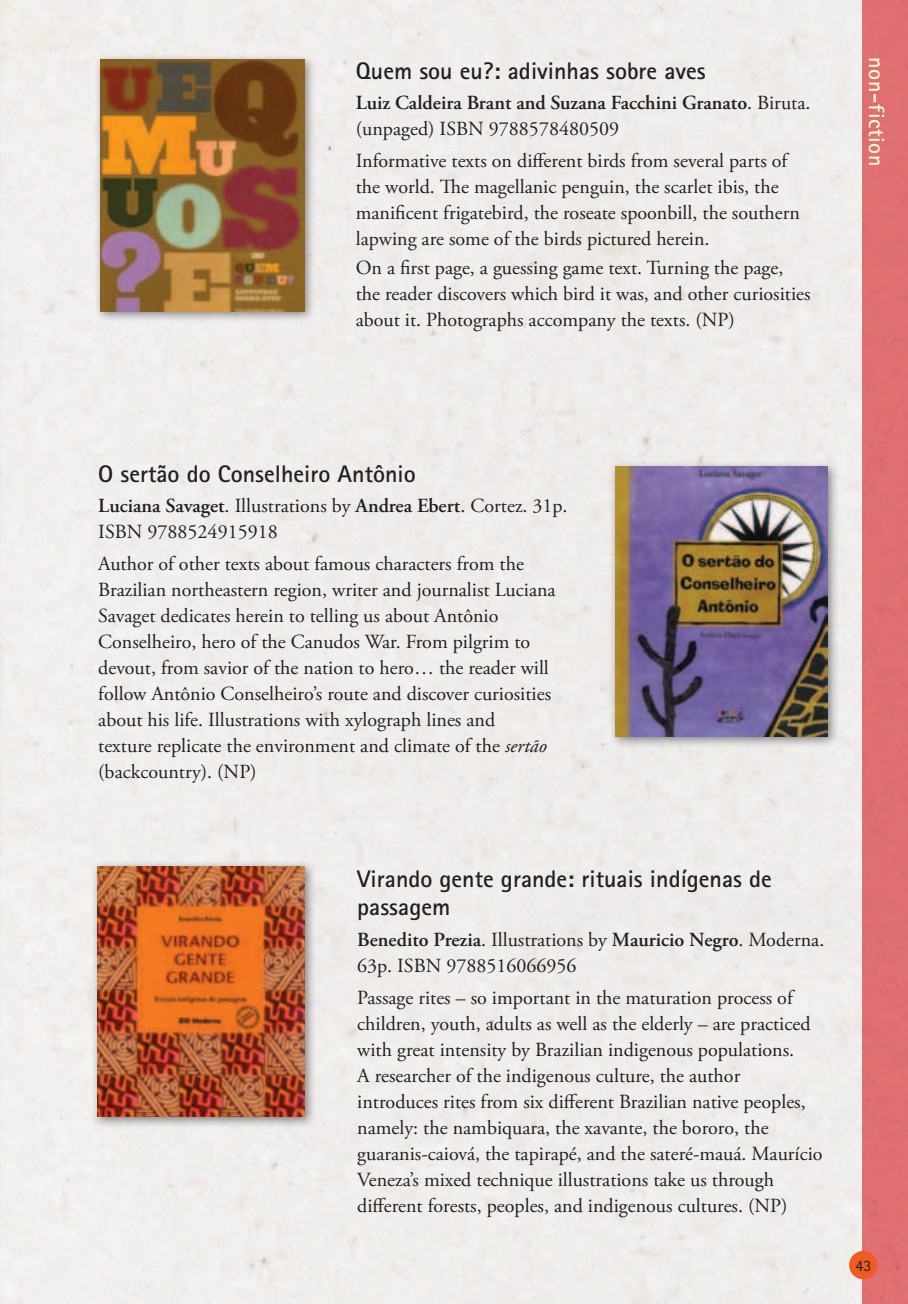
<style>
.page{position:relative;width:908px;height:1304px;background:#fff}
.page>*{position:absolute;margin:0;border:0;box-sizing:border-box;transform-origin:0 0}
.t1{font:700 24px/28px "Rotis Sans Serif";color:#231f20}
.t2{font:700 22px "Rotis Sans Serif";letter-spacing:.025em;color:#fffcd5}
.t3{font:20px/26px "Adobe Garamond Pro";color:#231f20}
.t4{font:600 20px/26px "Adobe Garamond Pro";color:#231f20}
.t5{font:16px "Rotis Sans Serif";color:#231f20}
.s1{font-weight:400}
.s2{font-weight:600}
.s3{font-style:italic}
</style>
<div class="page">
<div style="left:862px;top:0;width:45px;height:1304px;background:#df6f72"></div>
<div style="left:848px;top:1251px;width:29px;height:28px;background:#f15a22;border-radius:50%"></div>
<div style="left:94px;top:53px;width:222px;height:270px;background:#58595b;opacity:.75"></div>
<img style="left:100px;top:60px;width:204px;height:251px">
<div style="left:608px;top:461px;width:231px;height:288px;background:#58595b;opacity:.75"></div>
<img style="left:615px;top:467px;width:211px;height:269px">
<div style="left:91px;top:860px;width:226px;height:269px;background:#58595b;opacity:.75"></div>
<img style="left:97px;top:866px;width:207px;height:250px">
<p class="t1" style="left:355px;top:56px;width:351px">Quem sou eu?: adivinhas sobre aves</p>
<p class="t4" style="left:355px;top:90px;width:456px">Luiz Caldeira Brant and Suzana Facchini Granato<span class="s1">. Biruta. (unpaged) ISBN 9788578480509</span></p>
<p class="t3" style="left:355px;top:148px;width:445px">Informative texts on different birds from several parts of the world. The magellanic penguin, the scarlet ibis, the manificent frigatebird, the roseate spoonbill, the southern lapwing are some of the birds pictured herein.</p>
<p class="t3" style="left:355px;top:255px;width:456px">On a first page, a guessing game text. Turning the page, the reader discovers which bird it was, and other curiosities about it. Photographs accompany the texts. (NP)</p>
<p class="t2" style="left:890px;top:57px;width:111px;rotate:90deg">non-fiction</p>
<p class="t1" style="left:98px;top:459px;width:319px">O sertão do Conselheiro Antônio</p>
<p class="t3" style="left:98px;top:493px;width:470px"><span class="s2">Luciana Savaget</span>. Illustrations by <span class="s2">Andrea Ebert</span>. Cortez. 31p.<br>ISBN 9788524915918</p>
<p class="t3" style="left:98px;top:551px;width:459px">Author of other texts about famous characters from the Brazilian northeastern region, writer and journalist Luciana Savaget dedicates herein to telling us about Antônio Conselheiro, hero of the Canudos War. From pilgrim to devout, from savior of the nation to hero… the reader will follow Antônio Conselheiro’s route and discover curiosities about his life. Illustrations with xylograph lines and<br>texture replicate the environment and climate of the <span class="s3">sertão </span>(backcountry). (NP)</p>
<p class="t1" style="left:357px;top:865px;width:416px">Virando gente grande: rituais indígenas de passagem</p>
<p class="t3" style="left:357px;top:927px;width:468px"><span class="s2">Benedito Prezia</span>. Illustrations by <span class="s2">Mauricio Negro</span>. Moderna.<br>63p. ISBN 9788516066956</p>
<p class="t3" style="left:357px;top:985px;width:466px">Passage rites – so important in the maturation process of children, youth, adults as well as the elderly – are practiced with great intensity by Brazilian indigenous populations.<br>A researcher of the indigenous culture, the author introduces rites from six different Brazilian native peoples, namely: the nambiquara, the xavante, the bororo, the guaranis-caiová, the tapirapé, and the sateré-mauá. Maurício Veneza’s mixed technique illustrations take us through different forests, peoples, and indigenous cultures. (NP)</p>
<p class="t5" style="left:855px;top:1256px;width:17px">43</p>
</div>
